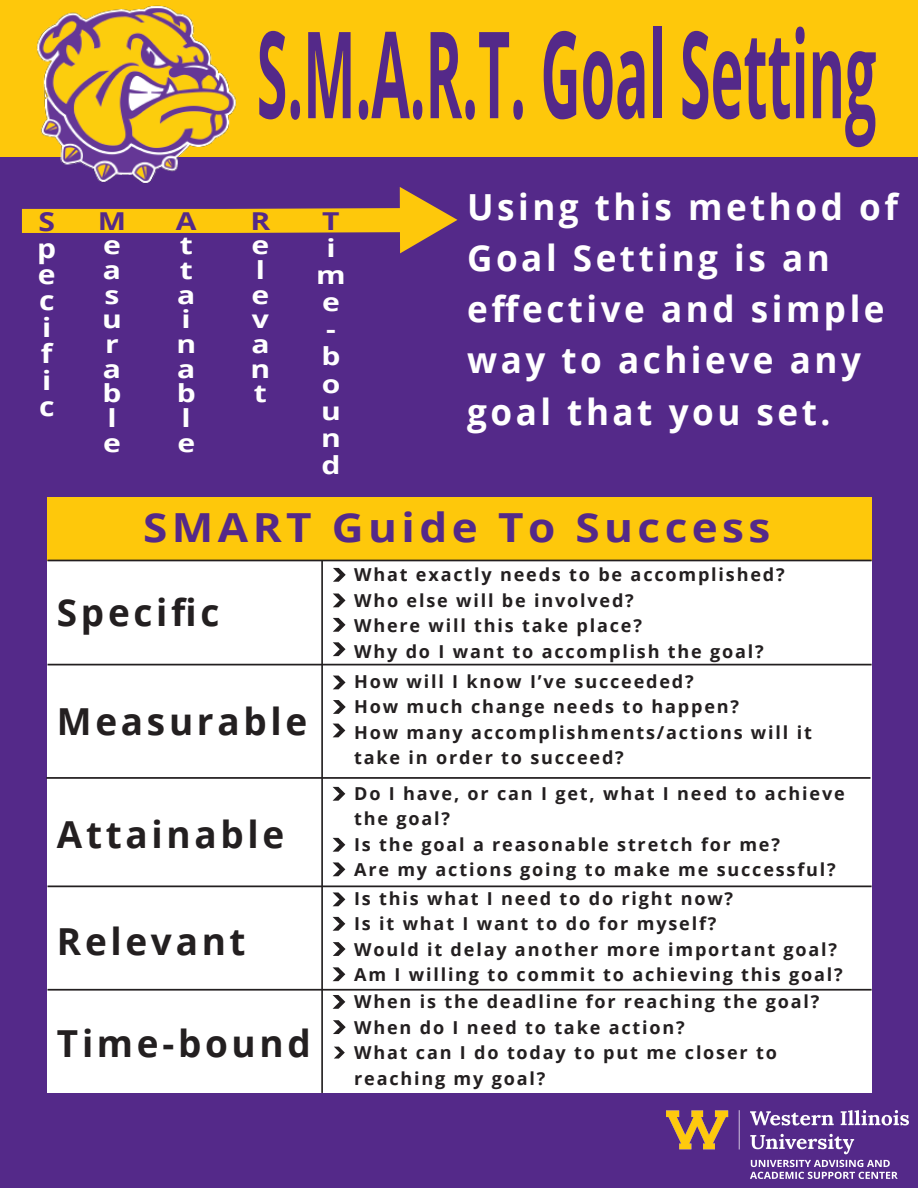
<style>
.page{position:relative;width:918px;height:1188px;background:#542989}
.page>*{position:absolute;margin:0;border:0;box-sizing:border-box;transform-origin:0 0}
.t1{font:700 120.6px "Open Sans";color:#542989;scale:.46 1}
.t2{font:700 40.05px "Open Sans";letter-spacing:.1em;color:#542989;scale:1.1 1}
.t3{font:700 37.2px "Open Sans";letter-spacing:.1em;color:#231f20}
.t4{font:700 36px/51.3px "Open Sans";letter-spacing:.1em;color:#fff}
.t5{font:700 26.4px/26.4px "Open Sans";color:#fff;scale:1.14 1}
.t6{font:700 26.4px "Open Sans";color:#542989;scale:1.14 1}
.t7{font:700 24.6px/24.6px "Open Sans";color:#fff;scale:1.22 1}
.t8{font:700 24.6px "Open Sans";color:#542989;scale:1.22 1}
.t9{font:700 17.85px/25.5px "Open Sans";letter-spacing:.1em;color:#231f20}
</style>
<div class="page">
<div style="left:0;top:0;width:918px;height:156px;background:#fec80b"></div>
<img style="left:36px;top:5px;width:200px;height:178px">
<svg style="left:22px;top:187px;width:435px;height:66px"></svg>
<div style="left:47px;top:497px;width:825px;height:596px;background:#fff"></div>
<hr style="left:47px;top:989px;width:825px;height:2px;background:#231f20">
<hr style="left:47px;top:886px;width:825px;height:1px;background:#231f20">
<hr style="left:46px;top:777px;width:825px;height:2px;background:#231f20">
<hr style="left:47px;top:664px;width:825px;height:1px;background:#231f20">
<div style="left:47px;top:497px;width:825px;height:63px;background:#fec80b"></div>
<hr style="left:47px;top:560px;width:825px;height:1px;background:#231f20">
<hr style="left:321px;top:560px;width:2px;height:533px;background:#231f20">
<svg style="left:333px;top:568px;width:13px;height:14px"></svg>
<svg style="left:333px;top:594px;width:13px;height:13px"></svg>
<svg style="left:333px;top:618px;width:13px;height:14px"></svg>
<svg style="left:333px;top:642px;width:13px;height:14px"></svg>
<svg style="left:333px;top:676px;width:13px;height:13px"></svg>
<svg style="left:333px;top:700px;width:13px;height:14px"></svg>
<svg style="left:333px;top:724px;width:12px;height:13px"></svg>
<svg style="left:333px;top:787px;width:12px;height:14px"></svg>
<svg style="left:333px;top:838px;width:12px;height:14px"></svg>
<svg style="left:333px;top:862px;width:12px;height:14px"></svg>
<svg style="left:333px;top:892px;width:12px;height:14px"></svg>
<svg style="left:333px;top:917px;width:12px;height:14px"></svg>
<svg style="left:333px;top:942px;width:13px;height:14px"></svg>
<svg style="left:333px;top:967px;width:12px;height:14px"></svg>
<svg style="left:333px;top:995px;width:12px;height:14px"></svg>
<svg style="left:333px;top:1020px;width:13px;height:14px"></svg>
<svg style="left:334px;top:1047px;width:11px;height:12px"></svg>
<img style="left:666px;top:1110px;width:243px;height:69px">
<h3 class="t6" style="left:38px;top:203px;width:15px">S</h3>
<h3 class="t5" style="left:37px;top:234px;width:17px">p e c i f i c</h3>
<h3 class="t8" style="left:98px;top:204px;width:23px">M</h3>
<h3 class="t7" style="left:102px;top:233px;width:17px">e a s u r a b l e</h3>
<h3 class="t8" style="left:176px;top:204px;width:19px">A</h3>
<h3 class="t7" style="left:176px;top:233px;width:17px">t t a i n a b l e</h3>
<h1 class="t1" style="left:257px;top:-11px;width:1349px">S.M.A.R.T. Goal Setting</h1>
<h3 class="t8" style="left:250px;top:204px;width:18px">R</h3>
<h3 class="t7" style="left:251px;top:233px;width:17px">e l e v a n t</h3>
<h3 class="t8" style="left:322px;top:204px;width:16px">T</h3>
<h3 class="t7" style="left:316px;top:234px;width:24px;line-height:27.2px;text-align:center">i m e - b o u n d</h3>
<h3 class="t4" style="left:467px;top:180px;width:432px">Using this method of<br>Goal Setting is an effective and simple way to achieve any goal that you set.</h3>
<h2 class="t2" style="left:143px;top:500px;width:572px">SMART Guide To Success</h2>
<h3 class="t3" style="left:57px;top:586px;width:164px">Specific</h3>
<h3 class="t3" style="left:57px;top:696px;width:252px">Measurable</h3>
<h3 class="t3" style="left:57px;top:808px;width:229px">Attainable</h3>
<h3 class="t3" style="left:57px;top:915px;width:190px">Relevant</h3>
<h3 class="t3" style="left:57px;top:1018px;width:255px">Time-bound</h3>
<p class="t9" style="left:354px;top:562px;width:432px">What exactly needs to be accomplished?<br>Who else will be involved?<br>Where will this take place?<br>Why do I want to accomplish the goal?</p>
<p class="t9" style="left:354px;top:668px;width:459px">How will I know I’ve succeeded?<br>How much change needs to happen?<br>How many accomplishments/actions will it take in order to succeed?</p>
<p class="t9" style="left:354px;top:780px;width:492px">Do I have, or can I get, what I need to achieve the goal?<br>Is the goal a reasonable stretch for me?<br>Are my actions going to make me successful?</p>
<p class="t9" style="left:354px;top:885px;width:490px">Is this what I need to do right now?<br>Is it what I want to do for myself?<br>Would it delay another more important goal?<br>Am I willing to commit to achieving this goal?<br>When is the deadline for reaching the goal?<br>When do I need to take action?<br>What can I do today to put me closer to reaching my goal?</p>
</div>
